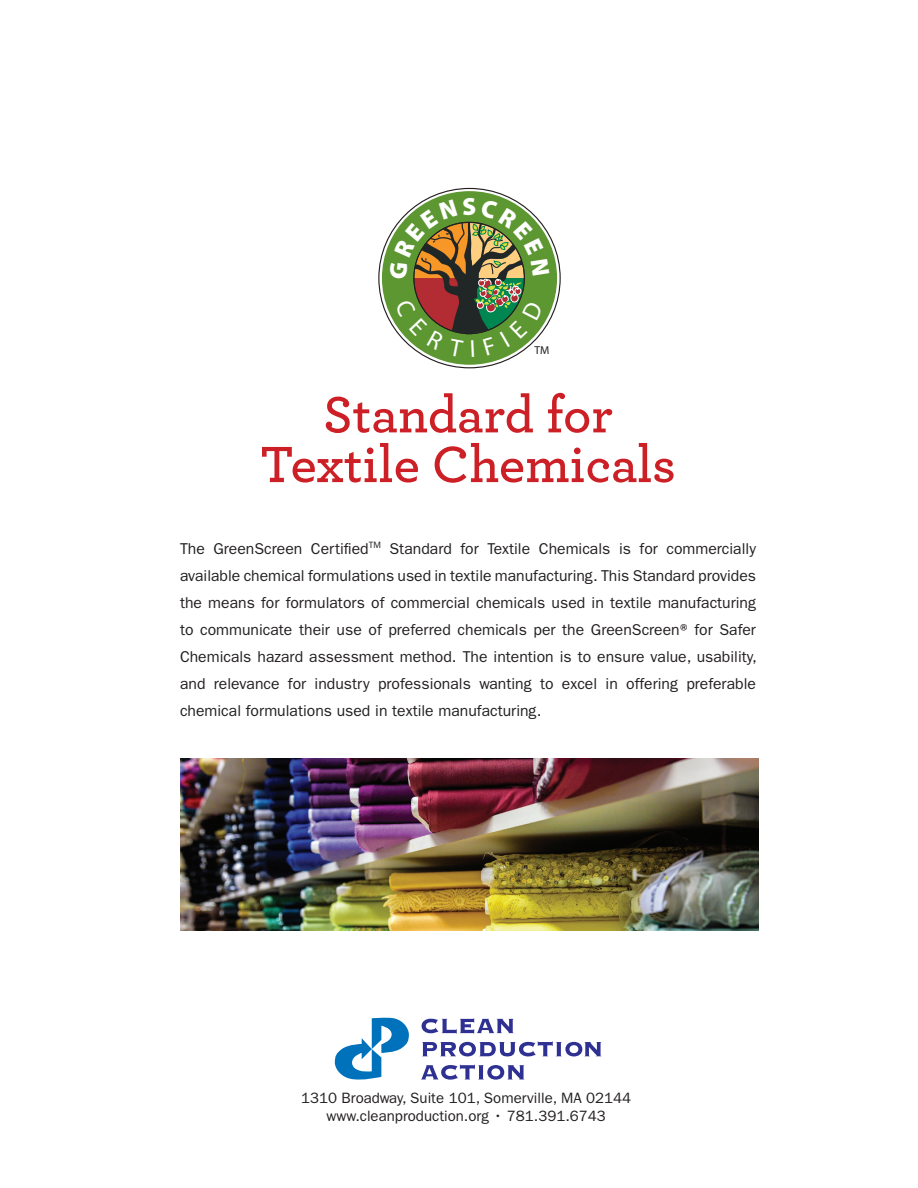
<style>
.page{position:relative;width:918px;height:1188px;background:#fff}
.page>*{position:absolute;margin:0;border:0;box-sizing:border-box;transform-origin:0 0}
.t1{font:600 53.4px/49.7px "Archer Pro";color:#cd2026;text-align:center}
.t2{font:15.75px/27px "ITC Franklin Gothic Std";color:#231f20;text-align:justify}
.t3{font:15px/18px "ITC Franklin Gothic Std";color:#231f20;text-align:center}
.t4{font:11.55px "Myriad";color:#231f20}
</style>
<div class="page">
<img style="left:180px;top:759px;width:578px;height:172px">
<svg style="left:335px;top:1017px;width:74px;height:63px"></svg>
<svg style="left:422px;top:1018px;width:92px;height:16px"></svg>
<svg style="left:422px;top:1041px;width:179px;height:15px"></svg>
<svg style="left:421px;top:1064px;width:103px;height:16px"></svg>
<div style="left:382px;top:191px;width:175px;height:174px;background:#5c9731;border-radius:50%"></div>
<svg style="left:389px;top:198px;width:160px;height:159px"></svg>
<p class="t4" style="left:534px;top:344px;width:16px">TM</p>
<h1 class="t1" style="left:260px;top:387px;width:417px">Standard for<br>Textile Chemicals</h1>
<p class="t2" style="left:180px;top:535px;width:578px">The GreenScreen Certified<sup>TM</sup> Standard for Textile Chemicals is for commercially available chemical formulations used in textile manufacturing. This Standard provides the means for formulators of commercial chemicals used in textile manufacturing to communicate their use of preferred chemicals per the GreenScreen® for Safer Chemicals hazard assessment method. The intention is to ensure value, usability, and relevance for industry professionals wanting to excel in offering preferable chemical formulations used in textile manufacturing.</p>
<p class="t3" style="left:301px;top:1089px;width:332px">1310 Broadway, Suite 101, Somerville, MA 02144 www.cleanproduction.org • 781.391.6743</p>
</div>
